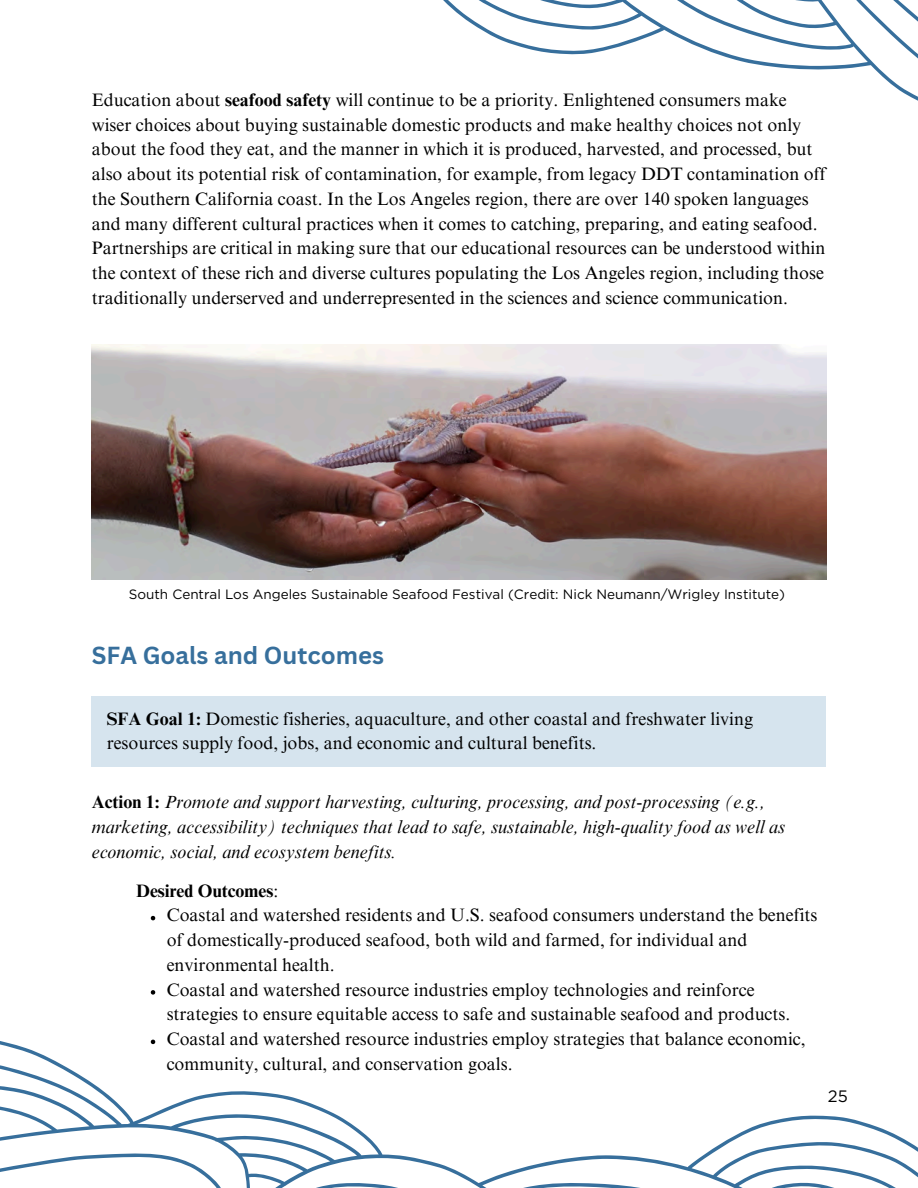
<style>
.page{position:relative;width:918px;height:1188px;background:#fff}
.page>*{position:absolute;margin:0;border:0;box-sizing:border-box;transform-origin:0 0}
.t1{font:700 24px "Canva Sans";color:#376f9c}
.t2{font:18px/24.8px "Times NRMT Pro";color:#000}
.t3{font:italic 18px/24.8px "Times NRMT Pro";color:#000}
.t4{font:700 18px "Times NRMT Pro";color:#000}
.t5{font:16.5px "Gotham";color:#000}
.t6{font:13.5px "Gotham";color:#000}
.s1{font-weight:700}
.s2{font-weight:700;font-style:normal}
.s3{font-weight:400}
</style>
<div class="page">
<svg style="left:443px;top:0;width:475px;height:101px"></svg>
<svg style="left:0;top:915px;width:918px;height:273px"></svg>
<img style="left:92px;top:344px;width:734px;height:236px">
<svg style="left:151px;top:916px;width:4px;height:4px"></svg>
<svg style="left:151px;top:990px;width:4px;height:5px"></svg>
<svg style="left:151px;top:1040px;width:4px;height:4px"></svg>
<div style="left:92px;top:697px;width:734px;height:70px;background:#d6e4ee"></div>
<p class="t2" style="left:92px;top:89px;width:736px">Education about <span class="s1">seafood safety</span> will continue to be a priority. Enlightened consumers make wiser choices about buying sustainable domestic products and make healthy choices not only about the food they eat, and the manner in which it is produced, harvested, and processed, but also about its potential risk of contamination, for example, from legacy DDT contamination off the Southern California coast. In the Los Angeles region, there are over 140 spoken languages and many different cultural practices when it comes to catching, preparing, and eating seafood.<br>Partnerships are critical in making sure that our educational resources can be understood within the context of these rich and diverse cultures populating the Los Angeles region, including those traditionally underserved and underrepresented in the sciences and science communication.</p>
<p class="t6" style="left:129px;top:586px;width:658px">South Central Los Angeles Sustainable Seafood Festival (Credit: Nick Neumann/Wrigley Institute)</p>
<p class="t1" style="left:92px;top:638px;width:294px">SFA Goals and Outcomes</p>
<h2 class="t2" style="left:107px;top:708px;width:648px"><span class="s1">SFA Goal 1:</span> Domestic fisheries, aquaculture, and other coastal and freshwater living resources supply food, jobs, and economic and cultural benefits.</h2>
<h2 class="t3" style="left:92px;top:792px;width:695px"><span class="s2">Action 1:</span> Promote and support harvesting, culturing, processing, and post-processing (e.g., marketing, accessibility) techniques that lead to safe, sustainable, high-quality food as well as economic, social, and ecosystem benefits.</h2>
<p class="t4" style="left:136px;top:884px;width:144px">Desired Outcomes<span class="s3">:</span></p>
<p class="t2" style="left:167px;top:905px;width:652px">Coastal and watershed residents and U.S. seafood consumers understand the benefits of domestically-produced seafood, both wild and farmed, for individual and environmental health.</p>
<h1 class="t2" style="left:167px;top:979px;width:625px">Coastal and watershed resource industries employ technologies and reinforce strategies to ensure equitable access to safe and sustainable seafood and products.</h1>
<h2 class="t2" style="left:167px;top:1029px;width:640px">Coastal and watershed resource industries employ strategies that balance economic, community, cultural, and conservation goals.</h2>
<h2 class="t5" style="left:828px;top:1086px;width:21px">25</h2>
</div>
